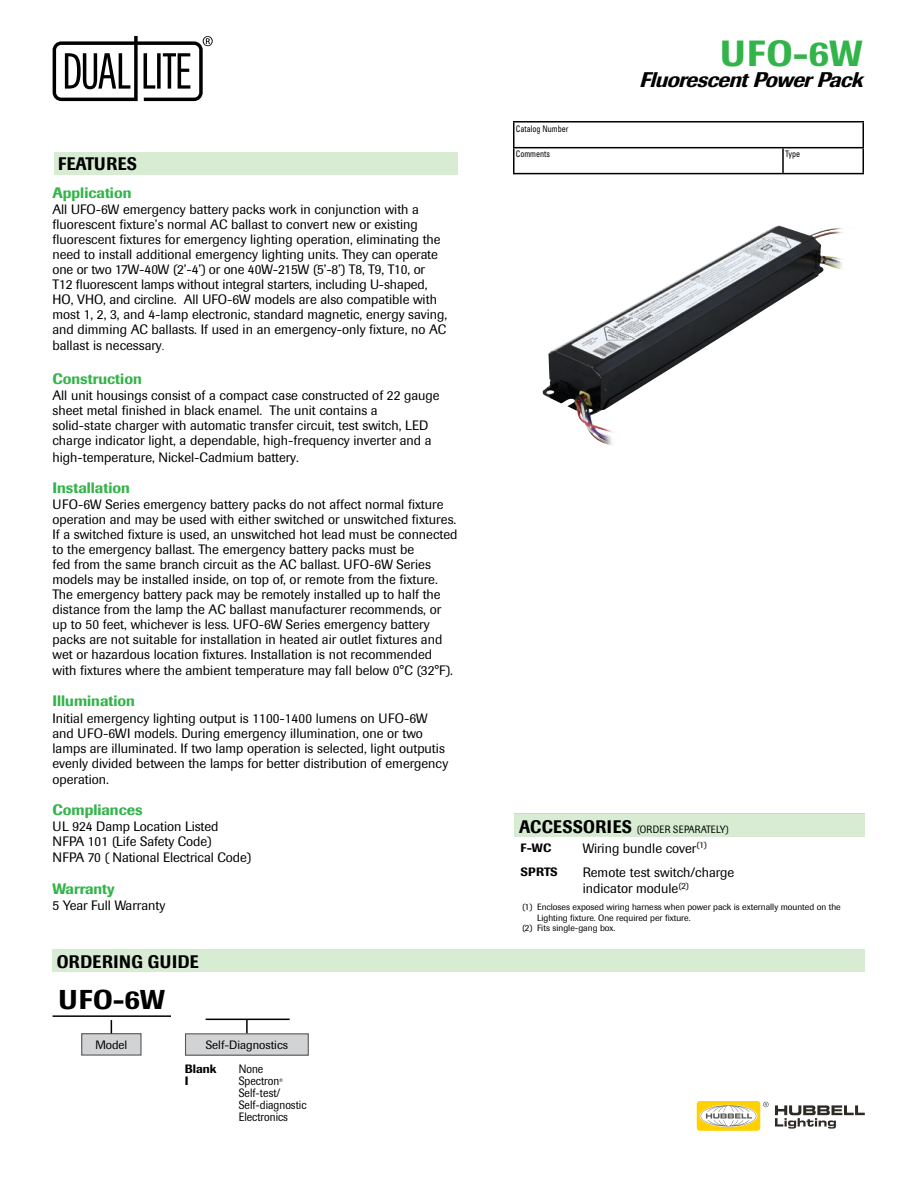
<style>
.page{position:relative;width:918px;height:1188px;background:#fff}
.page>*{position:absolute;margin:0;border:0;box-sizing:border-box;transform-origin:0 0}
.t1{font:500 36px "Imago";color:#33b44a}
.t2{font:500 27px "Imago";color:#000}
.t3{font:italic 500 21px "Imago";color:#000}
.t4{font:500 18px "Imago";letter-spacing:.03em;color:#000;scale:.9 1}
.t5{font:500 15px "Imago";color:#33b44a}
.t6{font:13.5px/15.1px "Imago";color:#000}
.t7{font:12px/12px "Imago";color:#000;scale:.9 1}
.t8{font:12px "Imago";color:#000}
.t9{font:500 12px "Imago";color:#000}
.t10{font:10.5px "Imago";letter-spacing:.02em;color:#000;scale:.9 1}
.t11{font:9px "Imago";color:#000}
.t12{font:condensed 9px "Univers LT Std";color:#000;scale:.9 1}
.t13{font:5.25px "Imago";color:#000;scale:.9 1}
.s1{font-family:"Helvetica";font-size:12px}
.s2{font-weight:500;font-size:18px}
</style>
<div class="page">
<div style="left:54px;top:152px;width:403px;height:22px;background:#d8ecd4"></div>
<hr style="left:513px;top:121px;width:270px;height:2px;background:#000">
<hr style="left:783px;top:121px;width:81px;height:2px;background:#000">
<hr style="left:862px;top:123px;width:2px;height:24px;background:#000">
<hr style="left:513px;top:147px;width:270px;height:1px;background:#000">
<svg style="left:513px;top:123px;width:1px;height:50px"></svg>
<hr style="left:783px;top:147px;width:81px;height:1px;background:#000">
<hr style="left:782px;top:148px;width:2px;height:25px;background:#000">
<hr style="left:862px;top:148px;width:2px;height:25px;background:#000">
<hr style="left:513px;top:173px;width:270px;height:1px;background:#000">
<hr style="left:783px;top:173px;width:81px;height:1px;background:#000">
<div style="left:515px;top:814px;width:350px;height:22px;background:#d8ecd4"></div>
<img style="left:543px;top:226px;width:299px;height:219px">
<div style="left:52px;top:950px;width:814px;height:22px;background:#d8ecd4"></div>
<div style="left:82px;top:1034px;width:59px;height:21px;background:#d1d3d4"></div>
<div style="left:81px;top:1033px;width:61px;height:23px;border:1px solid #58595b"></div>
<svg style="left:111px;top:1020px;width:1px;height:13px"></svg>
<svg style="left:246px;top:1020px;width:2px;height:13px"></svg>
<div style="left:186px;top:1034px;width:122px;height:21px;background:#d1d3d4"></div>
<div style="left:185px;top:1033px;width:124px;height:23px;border:1px solid #58595b"></div>
<hr style="left:53px;top:1015px;width:118px;height:2px;background:#000">
<div style="left:515px;top:815px;width:350px;height:22px;background:#d8ecd4"></div>
<svg style="left:53px;top:36px;width:160px;height:65px"></svg>
<svg style="left:697px;top:1101px;width:72px;height:30px"></svg>
<svg style="left:775px;top:1105px;width:90px;height:24px"></svg>
<hr style="left:206px;top:1019px;width:84px;height:1px;background:#000">
<h3 class="t4" style="left:58px;top:153px;width:89px">FEATURES</h3>
<p class="t5" style="left:52px;top:183px;width:81px">Application</p>
<p class="t6" style="left:52px;top:202px;width:396px">All UFO-6W emergency battery packs work in conjunction with a fluorescent fixture’s normal AC ballast to convert new or existing fluorescent fixtures for emergency lighting operation, eliminating the need to install additional emergency lighting units. They can operate one or two 17W-40W (2’-4’) or one 40W-215W (5’-8’) T8, T9, T10, or T12 fluorescent lamps without integral starters, including U-shaped, HO, VHO, and circline. All UFO-6W models are also compatible with most 1, 2, 3, and 4-lamp electronic, standard magnetic, energy saving, and dimming AC ballasts. If used in an emergency-only fixture, no AC ballast is necessary<span class="s1">.</span></p>
<p class="t5" style="left:52px;top:370px;width:91px">Construction</p>
<p class="t6" style="left:52px;top:388px;width:389px">All unit housings consist of a compact case constructed of 22 gauge sheet metal finished in black enamel. The unit contains a solid-state charger with automatic transfer circuit, test switch, LED charge indicator light, a dependable, high-frequency inverter and a high-temperature, Nickel-Cadmium battery.</p>
<p class="t5" style="left:52px;top:478px;width:79px">Installation</p>
<p class="t6" style="left:52px;top:497px;width:407px">UFO-6W Series emergency battery packs do not affect normal fixture operation and may be used with either switched or unswitched fixtures.<br>If a switched fixture is used, an unswitched hot lead must be connected to the emergency ballast. The emergency battery packs must be<br>fed from the same branch circuit as the AC ballast. UFO-6W Series models may be installed inside, on top of, or remote from the fixture.<br>The emergency battery pack may be remotely installed up to half the distance from the lamp the AC ballast manufacturer recommends, or up to 50 feet, whichever is less. UFO-6W Series emergency battery packs are not suitable for installation in heated air outlet fixtures and wet or hazardous location fixtures. Installation is not recommended with fixtures where the ambient temperature may fall below 0°C (32°F).</p>
<p class="t5" style="left:52px;top:692px;width:84px">Illumination</p>
<p class="t6" style="left:52px;top:710px;width:397px">Initial emergency lighting output is 1100-1400 lumens on UFO-6W and UFO-6WI models. During emergency illumination, one or two lamps are illuminated. If two lamp operation is selected, light outputis evenly divided between the lamps for better distribution of emergency operation.</p>
<p class="t5" style="left:52px;top:801px;width:92px">Compliances</p>
<p class="t6" style="left:52px;top:819px;width:200px;line-height:15.6px">UL 924 Damp Location Listed<br>NFPA 101 (Life Safety Code)<br>NFPA 70 ( National Electrical Code)</p>
<p class="t5" style="left:52px;top:879px;width:64px">Warranty</p>
<p class="t6" style="left:52px;top:898px;width:114px">5 Year Full Warranty</p>
<h3 class="t4" style="left:57px;top:951px;width:159px">ORDERING GUIDE</h3>
<h2 class="t2" style="left:59px;top:984px;width:108px">UFO-6W</h2>
<p class="t8" style="left:95px;top:1038px;width:34px">Model</p>
<p class="t8" style="left:206px;top:1038px;width:84px">Self-Diagnostics</p>
<p class="t9" style="left:185px;top:1061px;width:33px">Blank</p>
<p class="t7" style="left:239px;top:1062px;width:29px">None</p>
<p class="t9" style="left:185px;top:1073px;width:5px">I</p>
<p class="t7" style="left:239px;top:1074px;width:47px">Spectron</p>
<p class="t13" style="left:279px;top:1077px;width:6px">®</p>
<p class="t7" style="left:239px;top:1086px;width:77px">Self-test/<br>Self-diagnostic<br>Electronics</p>
<h1 class="t1" style="left:720px;top:32px;width:144px">UFO-6W</h1>
<h3 class="t3" style="left:639px;top:67px;width:232px">FluorescentPowerPack</h3>
<p class="t12" style="left:516px;top:123px;width:60px">Catalog Number</p>
<p class="t12" style="left:516px;top:149px;width:39px">Comments</p>
<p class="t12" style="left:785px;top:149px;width:18px">Type</p>
<p class="t10" style="left:519px;top:823px;width:234px"><span class="s2">ACCESSORIES</span> (ORDER SEPARATELY)</p>
<p class="t9" style="left:520px;top:841px;width:32px">F-WC</p>
<p class="t6" style="left:583px;top:841px;width:126px">Wiring bundle cover<sup>(1)</sup></p>
<p class="t9" style="left:520px;top:865px;width:39px">SPRTS</p>
<p class="t6" style="left:583px;top:864px;width:153px;line-height:16.2px">Remote test switch/charge indicator module<sup>(2)</sup></p>
<p class="t11" style="left:522px;top:901px;width:320px">(1) Encloses exposed wiring harness when power pack is externally mounted on the</p>
<p class="t11" style="left:537px;top:912px;width:155px">Lighting fixture. One required per fixture.</p>
<p class="t11" style="left:522px;top:923px;width:95px">(2) Fits single-gang box.</p>
</div>
